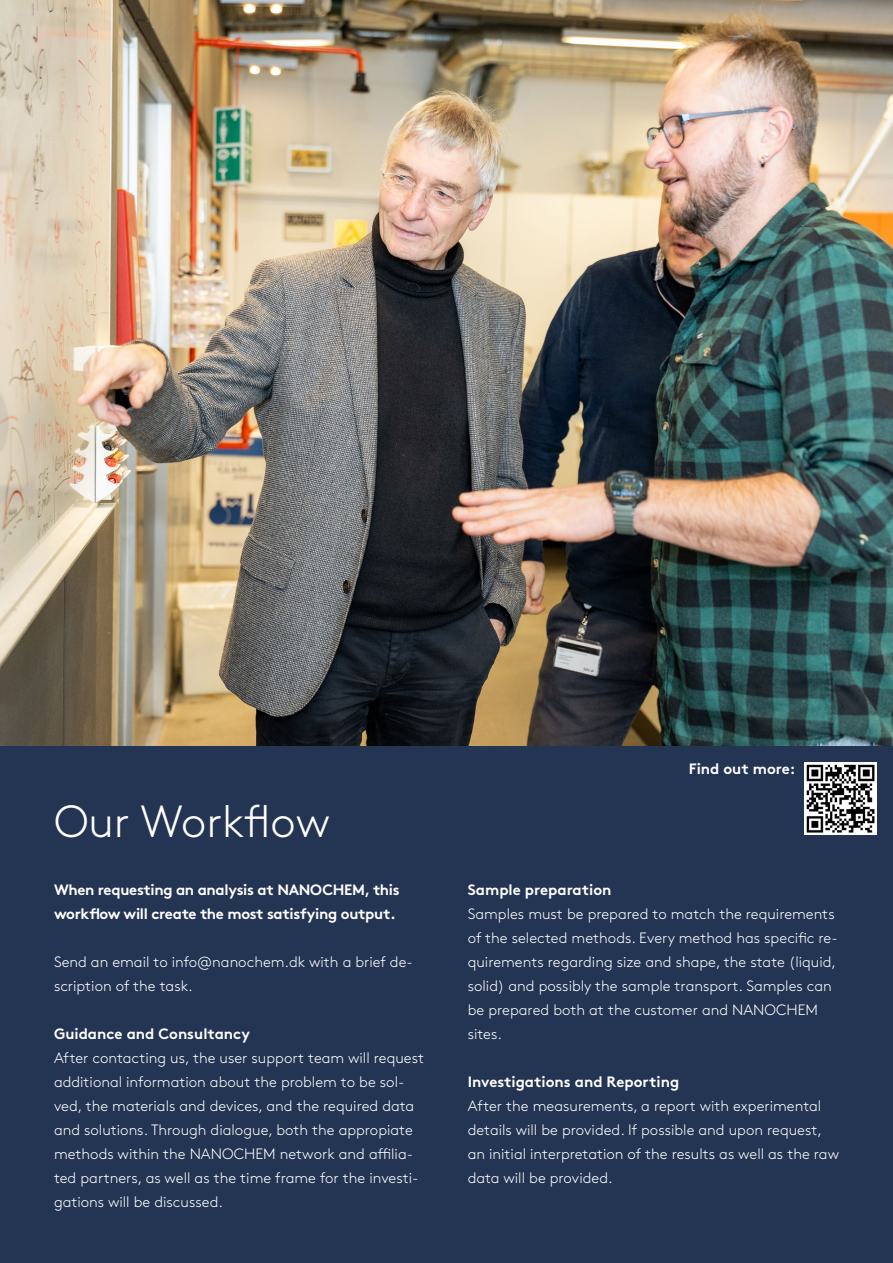
<style>
.page{position:relative;width:893px;height:1263px;background:#fff}
.page>*{position:absolute;margin:0;border:0;box-sizing:border-box;transform-origin:0 0}
.t1{font:300 45px "Brown Std";color:#fff}
.t2{font:300 15px/24px "Brown Std";color:#fff}
.t3{font:700 15px/24px "Brown Std";letter-spacing:-.015em;color:#fff}
</style>
<div class="page">
<div style="left:0;top:745px;width:893px;height:518px;background:#243453"></div>
<img style="left:0;top:0;width:893px;height:745px">
<img style="left:805px;top:762px;width:72px;height:72px">
<p class="t1" style="left:54px;top:796px;width:278px">Our Workflow</p>
<p class="t3" style="left:54px;top:877px;width:347px">When requesting an analysis at NANOCHEM, this workflow will create the most satisfying output.</p>
<p class="t2" style="left:54px;top:950px;width:360px">Send an email to info@nanochem.dk with a brief de&shy;scription of the task.</p>
<p class="t3" style="left:54px;top:1021px;width:197px">Guidance and Consultancy</p>
<p class="t2" style="left:54px;top:1046px;width:372px">After contacting us, the user support team will request additional information about the problem to be sol&shy;ved, the materials and devices, and the required data and solutions. Through dialogue, both the appropiate methods within the NANOCHEM network and affilia&shy;ted partners, as well as the time frame for the investi&shy;gations will be discussed.</p>
<p class="t3" style="left:689px;top:756px;width:108px">Find out more:</p>
<p class="t3" style="left:468px;top:877px;width:145px">Sample preparation</p>
<p class="t2" style="left:468px;top:902px;width:371px">Samples must be prepared to match the requirements of the selected methods. Every method has specific re&shy;quirements regarding size and shape, the state (liquid, solid) and possibly the sample transport. Samples can be prepared both at the customer and NANOCHEM sites.</p>
<p class="t3" style="left:468px;top:1069px;width:213px">Investigations and Reporting</p>
<p class="t2" style="left:468px;top:1094px;width:373px">After the measurements, a report with experimental details will be provided. If possible and upon request, an initial interpretation of the results as well as the raw data will be provided.</p>
</div>
